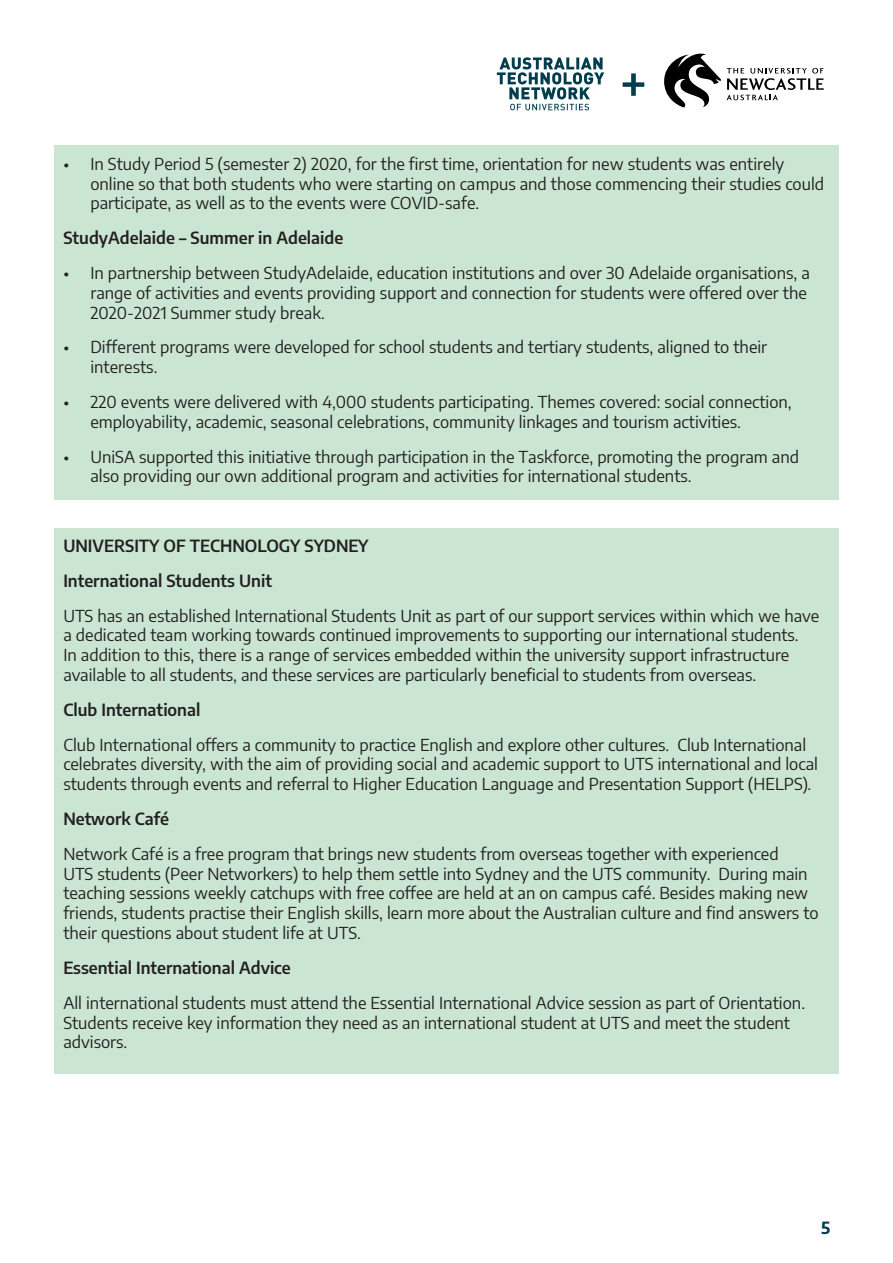
<style>
.page{position:relative;width:893px;height:1263px;background:#fff}
.page>*{position:absolute;margin:0;border:0;box-sizing:border-box;transform-origin:0 0}
.t1{font:500 54px "Encode Sans";color:#fff}
.t2{font:16.5px/19.8px "Encode Sans";color:#231f20}
.t3{font:600 16.5px "Encode Sans";color:#231f20}
.t4{font:700 16.5px "Encode Sans";color:#003d4d}
</style>
<div class="page">
<div style="left:54px;top:529px;width:784px;height:545px;background:#cae6d3"></div>
<div style="left:54px;top:145px;width:784px;height:355px;background:#cae6d3"></div>
<svg style="left:497px;top:57px;width:107px;height:53px"></svg>
<svg style="left:664px;top:53px;width:57px;height:55px"></svg>
<svg style="left:727px;top:67px;width:97px;height:34px"></svg>
<p class="t1" style="left:619px;top:47px;width:31px">+</p>
<p class="t2" style="left:90px;top:154px;width:735px;text-indent:-27px">• In Study Period 5 (semester 2) 2020, for the first time, orientation for new students was entirely online so that both students who were starting on campus and those commencing their studies could participate, as well as to the events were COVID-safe.</p>
<p class="t3" style="left:63px;top:226px;width:281px">StudyAdelaide – Summer in Adelaide</p>
<p class="t2" style="left:90px;top:262px;width:721px;text-indent:-27px">• In partnership between StudyAdelaide, education institutions and over 30 Adelaide organisations, a range of activities and events providing support and connection for students were offered over the<br>2020-2021 Summer study break.</p>
<p class="t2" style="left:90px;top:337px;width:678px;text-indent:-27px">• Different programs were developed for school students and tertiary students, aligned to their interests.</p>
<p class="t2" style="left:90px;top:391px;width:703px;text-indent:-27px">• 220 events were delivered with 4,000 students participating. Themes covered: social connection, employability, academic, seasonal celebrations, community linkages and tourism activities.</p>
<p class="t2" style="left:90px;top:446px;width:710px;text-indent:-27px">• UniSA supported this initiative through participation in the Taskforce, promoting the program and also providing our own additional program and activities for international students.</p>
<p class="t3" style="left:63px;top:534px;width:307px">UNIVERSITY OF TECHNOLOGY SYDNEY</p>
<p class="t3" style="left:63px;top:569px;width:210px">International Students Unit</p>
<p class="t2" style="left:63px;top:605px;width:758px">UTS has an established International Students Unit as part of our support services within which we have a dedicated team working towards continued improvements to supporting our international students.<br>In addition to this, there is a range of services embedded within the university support infrastructure available to all students, and these services are particularly beneficial to students from overseas.</p>
<p class="t3" style="left:63px;top:698px;width:139px">Club International</p>
<p class="t2" style="left:63px;top:734px;width:756px">Club International offers a community to practice English and explore other cultures. Club International celebrates diversity, with the aim of providing social and academic support to UTS international and local students through events and referral to Higher Education Language and Presentation Support (HELPS).</p>
<p class="t3" style="left:63px;top:807px;width:107px">Network Café</p>
<p class="t2" style="left:63px;top:843px;width:757px">Network Café is a free program that brings new students from overseas together with experienced<br>UTS students (Peer Networkers) to help them settle into Sydney and the UTS community. During main teaching sessions weekly catchups with free coffee are held at an on campus café. Besides making new friends, students practise their English skills, learn more about the Australian culture and find answers to their questions about student life at UTS.</p>
<p class="t3" style="left:63px;top:956px;width:229px">Essential International Advice</p>
<p class="t2" style="left:63px;top:992px;width:743px">All international students must attend the Essential International Advice session as part of Orientation.<br>Students receive key information they need as an international student at UTS and meet the student advisors.</p>
<p class="t4" style="left:821px;top:1216px;width:11px">5</p>
</div>
